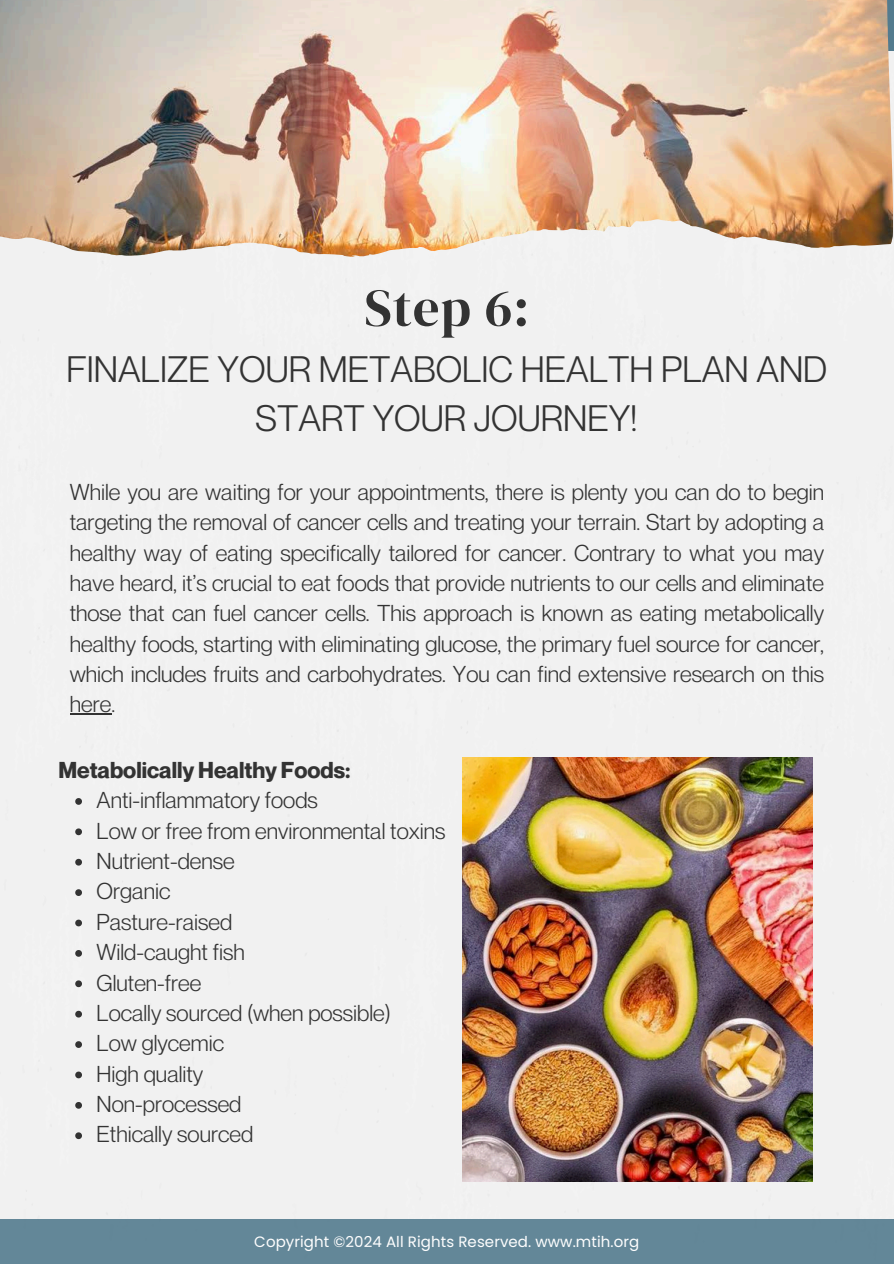
<style>
.page{position:relative;width:894px;height:1264px;background:#fff}
.page>*{position:absolute;margin:0;border:0;box-sizing:border-box;transform-origin:0 0}
.t1{font:52.5px "DM Serif Display";color:#333}
.t2{font:36px/49.5px "Neue Montreal";color:#333;text-align:center}
.t3{font:22.5px/30.3px "Neue Montreal";color:#333;text-align:justify}
.t4{font:700 22.5px "Neue Montreal";color:#333}
.t5{font:15px "Poppins";letter-spacing:.005em;color:#fefefe}
</style>
<div class="page">
<div style="left:0;top:51px;width:893px;height:1167px;background:#f1f1f1"></div>
<svg style="left:0;top:0;width:893px;height:51px;background:#bfbbb3"></svg>
<img style="left:189px;top:0;width:703px;height:222px">
<div style="left:0;top:1218px;width:893px;height:45px;background:#638798"></div>
<hr style="left:70px;top:713px;width:41px;height:1px;background:#333">
<img style="left:462px;top:757px;width:350px;height:424px">
<svg style="left:75px;top:798px;width:7px;height:6px"></svg>
<svg style="left:75px;top:828px;width:7px;height:7px"></svg>
<svg style="left:75px;top:858px;width:7px;height:7px"></svg>
<svg style="left:75px;top:889px;width:7px;height:7px"></svg>
<svg style="left:75px;top:919px;width:7px;height:7px"></svg>
<svg style="left:75px;top:950px;width:7px;height:6px"></svg>
<svg style="left:75px;top:980px;width:7px;height:7px"></svg>
<svg style="left:75px;top:1010px;width:7px;height:7px"></svg>
<svg style="left:75px;top:1041px;width:7px;height:6px"></svg>
<svg style="left:75px;top:1071px;width:7px;height:7px"></svg>
<svg style="left:75px;top:1101px;width:7px;height:7px"></svg>
<svg style="left:75px;top:1132px;width:7px;height:7px"></svg>
<h1 class="t1" style="left:364px;top:271px;width:166px">Step 6:</h1>
<h2 class="t2" style="left:66px;top:343px;width:762px">FINALIZE YOUR METABOLIC HEALTH PLAN AND<br>START YOUR JOURNEY!</h2>
<h4 class="t3" style="left:70px;top:476px;width:755px">While you are waiting for your appointments, there is plenty you can do to begin targeting the removal of cancer cells and treating your terrain. Start by adopting a healthy way of eating specifically tailored for cancer. Contrary to what you may have heard, it’s crucial to eat foods that provide nutrients to our cells and eliminate those that can fuel cancer cells. This approach is known as eating metabolically healthy foods, starting with eliminating glucose, the primary fuel source for cancer, which includes fruits and carbohydrates. You can find extensive research on this here.</h4>
<p class="t4" style="left:58px;top:756px;width:293px">Metabolically Healthy Foods:</p>
<p class="t3" style="left:97px;top:784px;width:223px">Anti-inflammatory foods</p>
<p class="t3" style="left:97px;top:815px;width:350px">Low or free from environmental toxins</p>
<p class="t3" style="left:97px;top:845px;width:139px">Nutrient-dense</p>
<p class="t3" style="left:97px;top:875px;width:75px">Organic</p>
<p class="t3" style="left:97px;top:906px;width:137px">Pasture-raised</p>
<p class="t3" style="left:97px;top:936px;width:150px">Wild-caught fish</p>
<p class="t3" style="left:97px;top:967px;width:106px">Gluten-free</p>
<p class="t3" style="left:97px;top:997px;width:296px">Locally sourced (when possible)</p>
<p class="t3" style="left:97px;top:1027px;width:129px">Low glycemic</p>
<p class="t3" style="left:97px;top:1058px;width:108px">High quality</p>
<p class="t3" style="left:97px;top:1088px;width:146px">Non-processed</p>
<p class="t3" style="left:97px;top:1118px;width:158px">Ethically sourced</p>
<p class="t5" style="left:254px;top:1231px;width:386px">Copyright ©️2024 All Rights Reserved. www.mtih.org</p>
</div>
